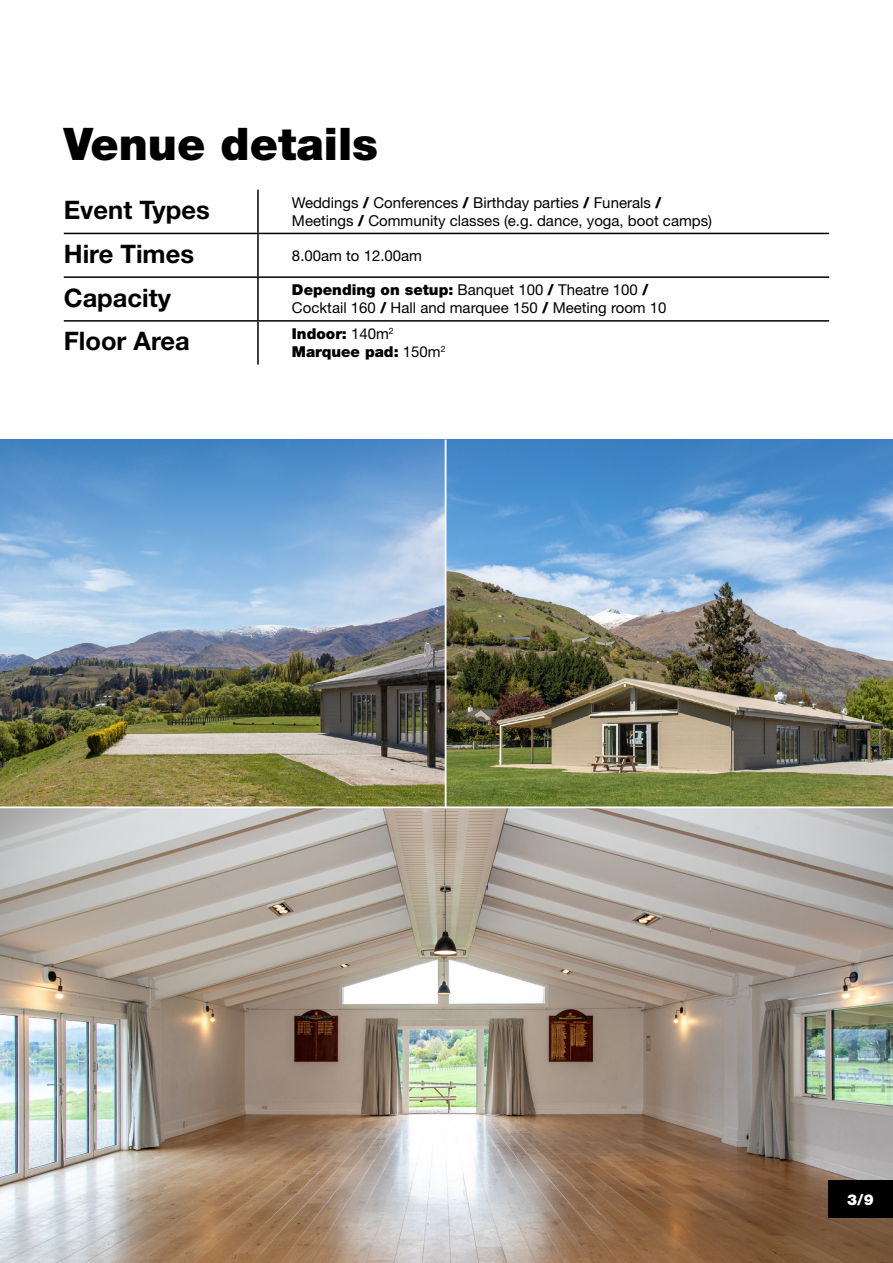
<style>
.page{position:relative;width:893px;height:1263px;background:#fff}
.page>*{position:absolute;margin:0;border:0;box-sizing:border-box;transform-origin:0 0}
.t1{font:900 45px "Helvetica Neue LT Std";color:#000}
.t2{font:700 25.5px "Helvetica Neue LT Std";color:#000}
.t3{font:15px/18px "Helvetica Neue LT Std";color:#000}
.t4{font:900 15px/18px "Helvetica Neue LT Std";color:#000}
.t5{font:900 15px "Helvetica Neue LT Std";color:#fff}
.s1{font-weight:900}
.s2{font-weight:400}
</style>
<div class="page">
<img style="left:0;top:440px;width:893px;height:823px">
<hr style="left:0;top:806px;width:893px;height:2px;background:#fff">
<hr style="left:445px;top:440px;width:1px;height:368px;background:#fff">
<hr style="left:257px;top:190px;width:2px;height:43px;background:#000">
<hr style="left:64px;top:233px;width:194px;height:1px;background:#000">
<hr style="left:258px;top:233px;width:571px;height:1px;background:#000">
<hr style="left:257px;top:234px;width:2px;height:42px;background:#000">
<hr style="left:64px;top:276px;width:194px;height:2px;background:#000">
<hr style="left:258px;top:276px;width:571px;height:2px;background:#000">
<hr style="left:257px;top:278px;width:2px;height:42px;background:#000">
<hr style="left:64px;top:320px;width:194px;height:2px;background:#000">
<hr style="left:258px;top:320px;width:571px;height:2px;background:#000">
<hr style="left:257px;top:322px;width:2px;height:43px;background:#000">
<div style="left:828px;top:1180px;width:65px;height:38px;background:#000"></div>
<h1 class="t1" style="left:64px;top:117px;width:316px">Venue details</h1>
<h2 class="t2" style="left:64px;top:194px;width:147px">Event Types</h2>
<p class="t3" style="left:292px;top:193px;width:422px">Weddings <span class="s1">/</span> Conferences <span class="s1">/</span> Birthday parties <span class="s1">/</span> Funerals <span class="s1">/<br></span>Meetings <span class="s1">/</span> Community classes (e.g. dance, yoga, boot camps)</p>
<h2 class="t2" style="left:64px;top:238px;width:132px">Hire Times</h2>
<p class="t3" style="left:292px;top:246px;width:132px">8.00am to 12.00am</p>
<h2 class="t2" style="left:64px;top:282px;width:109px">Capacity</h2>
<p class="t3" style="left:292px;top:281px;width:376px"><span class="s1">Depending on setup:</span> Banquet 100 <span class="s1">/</span> Theatre 100 <span class="s1">/<br></span>Cocktail 160 <span class="s1">/</span> Hall and marquee 150 <span class="s1">/</span> Meeting room 10</p>
<h2 class="t2" style="left:64px;top:325px;width:128px">Floor Area</h2>
<p class="t4" style="left:292px;top:325px;width:155px">Indoor: <span class="s2">140m</span><sup>2<br></sup>Marquee pad: <span class="s2">150m</span><sup>2</sup></p>
<p class="t5" style="left:847px;top:1190px;width:28px">3/9</p>
</div>
